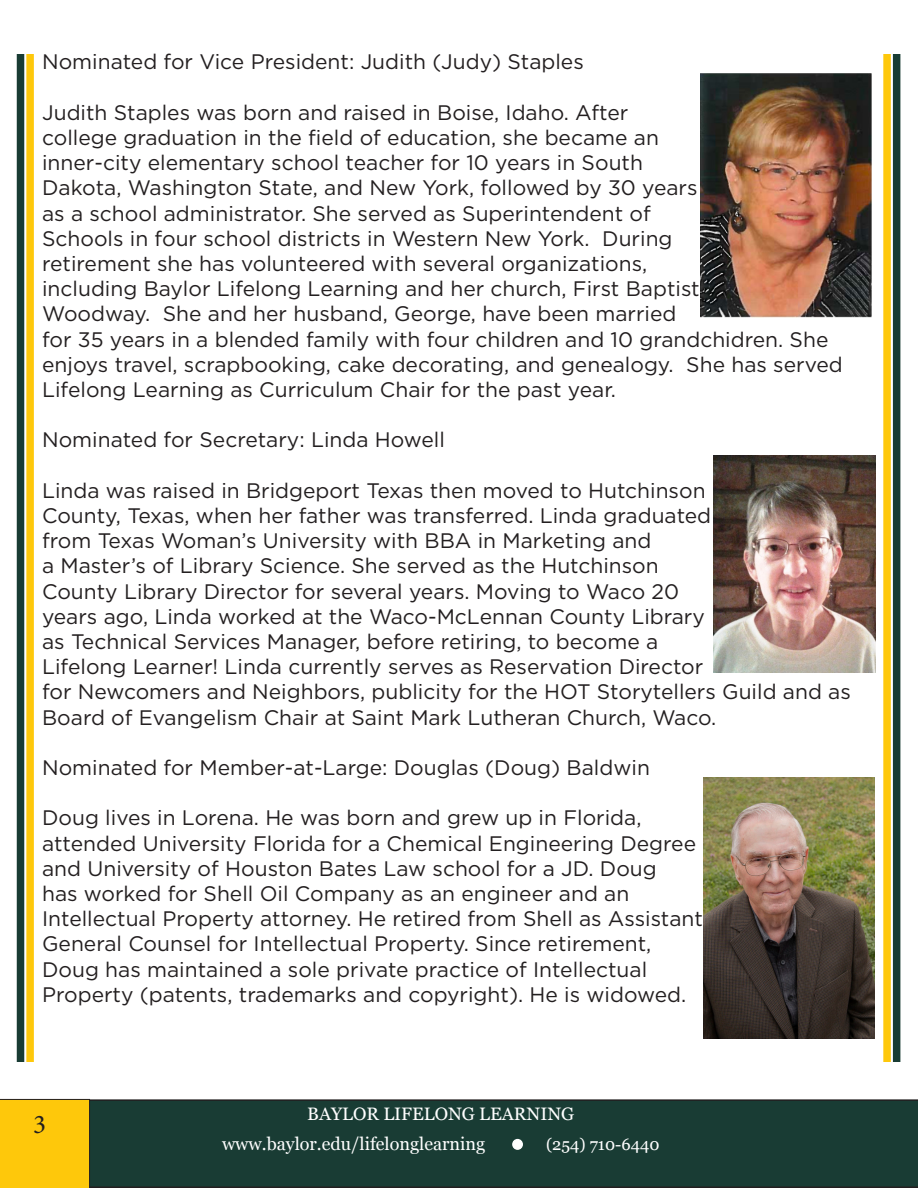
<style>
.page{position:relative;width:918px;height:1188px;background:#fff}
.page>*{position:absolute;margin:0;border:0;box-sizing:border-box;transform-origin:0 0}
.t1{font:27px "Minion Pro";color:#231f20}
.t2{font:21px/25.2px "Gotham";color:#231f20}
.t3{font:18px "Georgia";color:#fff}
.t4{font:16.5px "Georgia";color:#fff}
</style>
<div class="page">
<div style="left:17px;top:54px;width:7px;height:1008px;background:#193c34"></div>
<div style="left:26px;top:54px;width:8px;height:1008px;background:#fec80b"></div>
<div style="left:883px;top:54px;width:8px;height:1008px;background:#fec80b"></div>
<div style="left:893px;top:54px;width:7px;height:1008px;background:#193c34"></div>
<div style="left:90px;top:1099px;width:828px;height:89px;background:#193c34"></div>
<div style="left:0;top:1099px;width:90px;height:89px;background:#fec80b"></div>
<div style="left:513px;top:1140px;width:9px;height:9px;background:#fff;border-radius:50%"></div>
<div style="left:512px;top:1139px;width:11px;height:11px;border:2px solid #fff;border-radius:50%"></div>
<img style="left:701px;top:73px;width:171px;height:245px">
<img style="left:714px;top:456px;width:162px;height:216px">
<img style="left:703px;top:778px;width:172px;height:260px">
<p class="t2" style="left:42px;top:49px;width:543px">Nominated for Vice President: Judith (Judy) Staples</p>
<p class="t2" style="left:42px;top:99px;width:802px">Judith Staples was born and raised in Boise, Idaho. After<br>college graduation in the field of education, she became an<br>inner-city elementary school teacher for 10 years in South<br>Dakota, Washington State, and New York, followed by 30 years<br>as a school administrator. She served as Superintendent of<br>Schools in four school districts in Western New York. During<br>retirement she has volunteered with several organizations,<br>including Baylor Lifelong Learning and her church, First Baptist<br>Woodway. She and her husband, George, have been married<br>for 35 years in a blended family with four children and 10 grandchidren. She enjoys travel, scrapbooking, cake decorating, and genealogy. She has served Lifelong Learning as Curriculum Chair for the past year.</p>
<p class="t2" style="left:42px;top:427px;width:404px">Nominated for Secretary: Linda Howell</p>
<p class="t2" style="left:42px;top:477px;width:810px">Linda was raised in Bridgeport Texas then moved to Hutchinson<br>County, Texas, when her father was transferred. Linda graduated<br>from Texas Woman’s University with BBA in Marketing and<br>a Master’s of Library Science. She served as the Hutchinson<br>County Library Director for several years. Moving to Waco 20<br>years ago, Linda worked at the Waco-McLennan County Library<br>as Technical Services Manager, before retiring, to become a<br>Lifelong Learner! Linda currently serves as Reservation Director<br>for Newcomers and Neighbors, publicity for the HOT Storytellers Guild and as Board of Evangelism Chair at Saint Mark Lutheran Church, Waco.</p>
<p class="t2" style="left:42px;top:755px;width:609px">Nominated for Member-at-Large: Douglas (Doug) Baldwin</p>
<p class="t2" style="left:42px;top:805px;width:662px">Doug lives in Lorena. He was born and grew up in Florida, attended University Florida for a Chemical Engineering Degree and University of Houston Bates Law school for a JD. Doug<br>has worked for Shell Oil Company as an engineer and an Intellectual Property attorney. He retired from Shell as Assistant General Counsel for Intellectual Property. Since retirement, Doug has maintained a sole private practice of Intellectual Property (patents, trademarks and copyright). He is widowed.</p>
<p class="t1" style="left:33px;top:1107px;width:14px">3</p>
<p class="t3" style="left:307px;top:1100px;width:269px">BAYLOR LIFELONG LEARNING</p>
<p class="t3" style="left:222px;top:1130px;width:265px">www.baylor.edu/lifelonglearning</p>
<p class="t4" style="left:546px;top:1132px;width:115px">(254) 710-6440</p>
</div>
